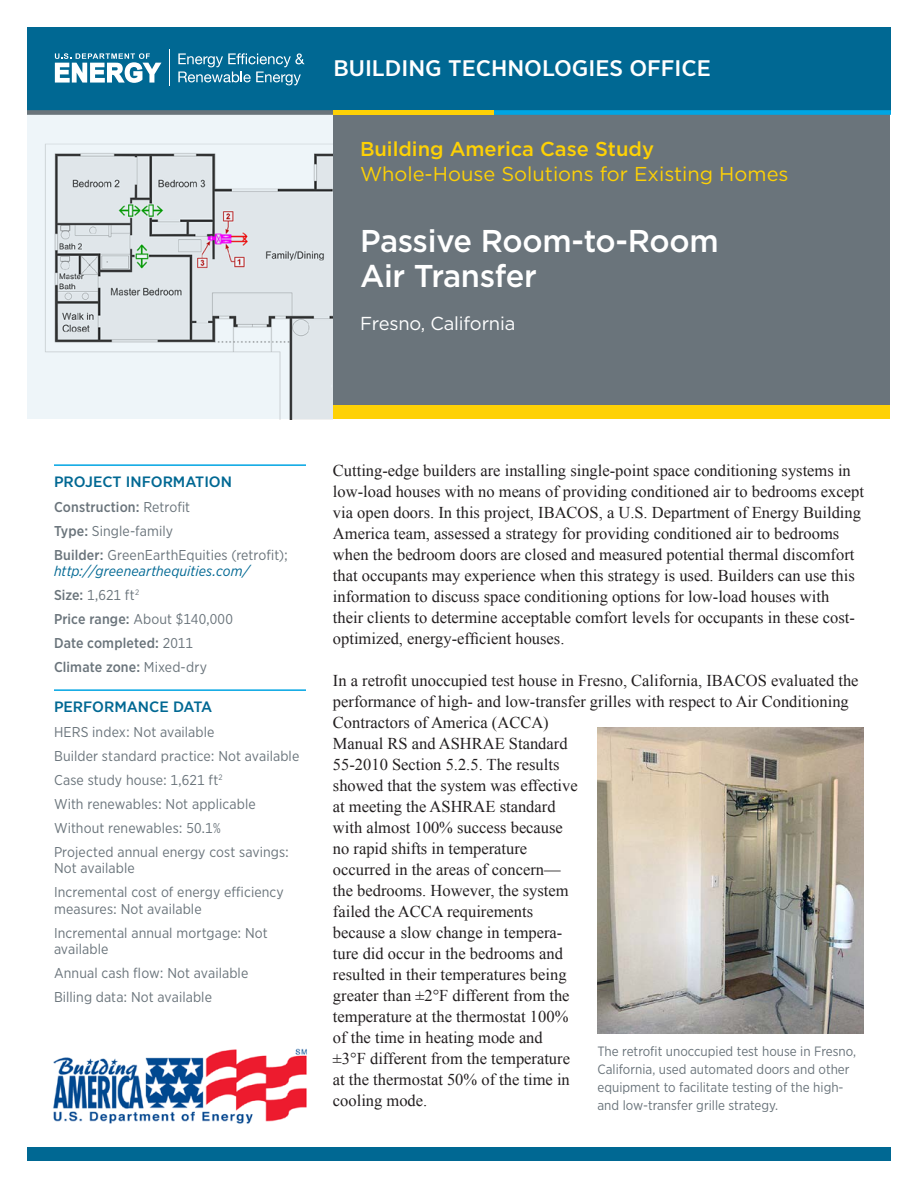
<style>
.page{position:relative;width:918px;height:1188px;background:#fff}
.page>*{position:absolute;margin:0;border:0;box-sizing:border-box;transform-origin:0 0}
.t1{font:500 31.5px/34.5px "Gotham";letter-spacing:-.01em;color:#fff}
.t2{font:500 22.5px "Gotham Narrow";color:#fff;scale:1.1 1}
.t3{font:20.1px "Gotham";color:#fed105}
.t4{font:500 20.1px "Gotham";color:#fed105}
.t5{font:18.75px "Gotham";letter-spacing:-.01em;color:#fff}
.body_text{font:16.5px/21px "Times New Roman";color:#231f20}
.Sidebar_head_2{font:500 15px "Gotham Narrow";color:#006893;scale:1.1 1}
.sidebar_text{font:14.25px/16.5px "Gotham Narrow";letter-spacing:.005em;color:#6a747b}
.sidebar_text-2{font:italic 14.25px/16.5px "Gotham Narrow";letter-spacing:.01em;color:#006893}
.sidebar_text-3{font:500 14.25px "Gotham Narrow";letter-spacing:.01em;color:#6a747b}
.t6{font:13.5px/18px "Gotham Narrow";color:#6a747b}
.s1{font-weight:400}
.s2{font-weight:500}
.s3{font-weight:500;font-style:normal;color:#6a747b}
.s4{font-style:normal;color:#6a747b}
</style>
<div class="page">
<div style="left:320px;top:398px;width:570px;height:21px;background:#fed105"></div>
<div style="left:320px;top:92px;width:570px;height:313px;background:#6a747b"></div>
<img style="left:27px;top:115px;width:306px;height:304px">
<div style="left:27px;top:1148px;width:864px;height:13px;background:#006893"></div>
<div style="left:27px;top:27px;width:864px;height:84px;background:#006893"></div>
<svg style="left:55px;top:53px;width:106px;height:30px"></svg>
<hr style="left:169px;top:50px;width:1px;height:36px;background:#fff">
<svg style="left:178px;top:53px;width:127px;height:32px"></svg>
<div style="left:336px;top:110px;width:555px;height:5px;background:#00a5e3"></div>
<div style="left:27px;top:110px;width:309px;height:5px;background:#6a747b"></div>
<div style="left:333px;top:110px;width:161px;height:5px;background:#fed105"></div>
<img style="left:53px;top:1048px;width:254px;height:76px">
<hr style="left:54px;top:464px;width:252px;height:2px;background:#00a5e3">
<hr style="left:54px;top:689px;width:252px;height:2px;background:#00a5e3">
<img style="left:597px;top:728px;width:267px;height:305px">
<h2 class="t2" style="left:333px;top:54px;width:345px">BUILDING TECHNOLOGIES OFFICE</h2>
<p class="t4" style="left:360px;top:136px;width:295px">Building America Case Study</p>
<p class="t3" style="left:360px;top:161px;width:430px">Whole-House Solutions for Existing Homes</p>
<h1 class="t1" style="left:360px;top:224px;width:360px">Passive Room-to-Room<br>Air Transfer</h1>
<p class="t5" style="left:360px;top:312px;width:157px">Fresno, California</p>
<p class="Sidebar_head_2" style="left:54px;top:472px;width:163px">PROJECT INFORMATION</p>
<p class="sidebar_text-3" style="left:54px;top:498px;width:138px">Construction: <span class="s1">Retrofit</span></p>
<p class="sidebar_text" style="left:54px;top:522px;width:121px"><span class="s2">Type:</span> Single-family</p>
<p class="sidebar_text-2" style="left:54px;top:546px;width:236px"><span class="s3">Builder:</span> <span class="s4">GreenEarthEquities (retrofit); </span>http://greenearthequities.com/</p>
<p class="sidebar_text" style="left:54px;top:587px;width:87px"><span class="s2">Size:</span> 1,621 ft<sup>2</sup></p>
<p class="sidebar_text" style="left:54px;top:611px;width:181px"><span class="s2">Price range:</span> About $140,000</p>
<p class="sidebar_text-3" style="left:54px;top:634px;width:141px">Date completed: <span class="s1">2011</span></p>
<p class="sidebar_text-3" style="left:54px;top:658px;width:155px">Climate zone: <span class="s1">Mixed-dry</span></p>
<p class="Sidebar_head_2" style="left:54px;top:697px;width:145px">PERFORMANCE DATA</p>
<p class="sidebar_text" style="left:54px;top:723px;width:162px">HERS index: Not available</p>
<p class="sidebar_text" style="left:54px;top:747px;width:247px">Builder standard practice: Not available</p>
<p class="sidebar_text" style="left:54px;top:771px;width:170px">Case study house: 1,621 ft<sup>2</sup></p>
<p class="sidebar_text" style="left:54px;top:795px;width:203px">With renewables: Not applicable</p>
<p class="sidebar_text" style="left:54px;top:819px;width:168px">Without renewables: 50.1%</p>
<p class="sidebar_text" style="left:54px;top:843px;width:236px">Projected annual energy cost savings:<br>Not available</p>
<p class="sidebar_text" style="left:54px;top:884px;width:231px">Incremental cost of energy efficiency measures: Not available</p>
<p class="sidebar_text" style="left:54px;top:924px;width:215px">Incremental annual mortgage: Not available</p>
<p class="sidebar_text" style="left:54px;top:965px;width:196px">Annual cash flow: Not available</p>
<p class="sidebar_text" style="left:54px;top:989px;width:159px">Billing data: Not available</p>
<p class="body_text" style="left:333px;top:459px;width:533px">Cutting-edge builders are installing single-point space conditioning systems in low-load houses with no means of providing conditioned air to bedrooms except via open doors. In this project, IBACOS, a U.S. Department of Energy Building America team, assessed a strategy for providing conditioned air to bedrooms when the bedroom doors are closed and measured potential thermal discomfort that occupants may experience when this strategy is used. Builders can use this information to discuss space conditioning options for low-load houses with<br>their clients to determine acceptable comfort levels for occupants in these cost&shy;optimized, energy-efficient houses.</p>
<p class="body_text" style="left:333px;top:669px;width:527px">In a retrofit unoccupied test house in Fresno, California, IBACOS evaluated the performance of high- and low-transfer grilles with respect to Air Conditioning Contractors of America (ACCA)<br>Manual RS and ASHRAE Standard<br>55-2010 Section 5.2.5. The results<br>showed that the system was effective<br>at meeting the ASHRAE standard<br>with almost 100% success because<br>no rapid shifts in temperature<br>occurred in the areas of concern—<br>the bedrooms. However, the system<br>failed the ACCA requirements<br>because a slow change in tempera-<br>ture did occur in the bedrooms and<br>resulted in their temperatures being<br>greater than ±2°F different from the<br>temperature at the thermostat 100%<br>of the time in heating mode and<br>±3°F different from the temperature<br>at the thermostat 50% of the time in<br>cooling mode.</p>
<p class="t6" style="left:597px;top:1042px;width:260px">The retrofit unoccupied test house in Fresno, California, used automated doors and other equipment to facilitate testing of the high&shy;and low-transfer grille strategy.</p>
</div>
